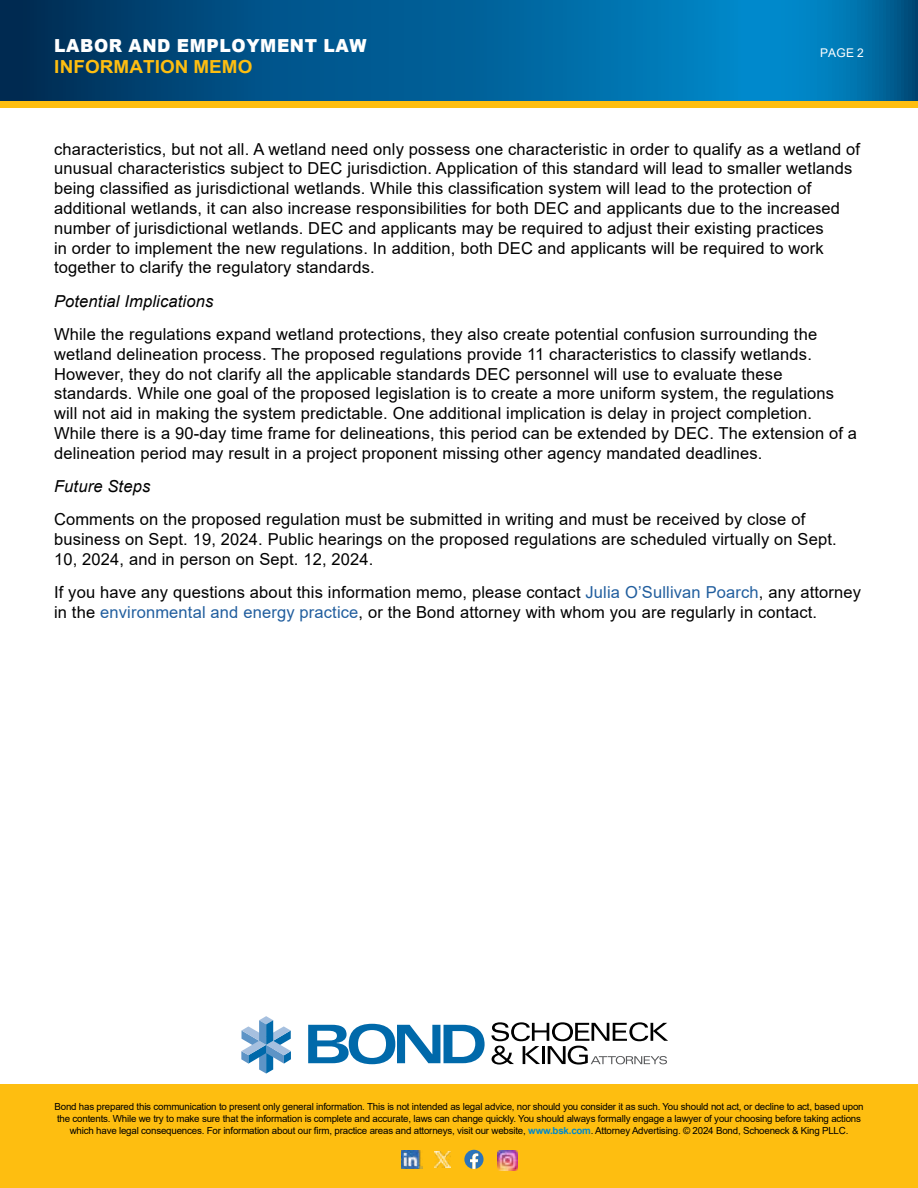
<style>
.page{position:relative;width:918px;height:1188px;background:#fff}
.page>*{position:absolute;margin:0;border:0;box-sizing:border-box;transform-origin:0 0}
.t1{font:900 18px "Arial";letter-spacing:.035em;color:#fff;scale:.95 1}
.t2{font:700 18px "Arial";letter-spacing:.005em;color:#febe10;scale:1.05 1}
.t3{font:16.5px/19.8px "Arial";letter-spacing:.01em;color:#000}
.t4{font:italic 16.5px "Arial";letter-spacing:.01em;color:#000}
.t5{font:12px "Arial";color:#fff}
.t6{font:9.75px/11.7px "Arial";letter-spacing:-.02em;color:#000;text-align:center}
.s1{color:#215e9e}
.s2{font-weight:700;color:#0089cc}
</style>
<div class="page">
<svg style="left:241px;top:1016px;width:50px;height:58px"></svg>
<svg style="left:308px;top:1024px;width:177px;height:40px"></svg>
<svg style="left:491px;top:1022px;width:177px;height:43px"></svg>
<div style="left:0;top:1084px;width:918px;height:104px;background:#febe10"></div>
<img style="left:402px;top:1151px;width:21px;height:18px">
<img style="left:435px;top:1152px;width:15px;height:15px">
<svg style="left:464px;top:1150px;width:20px;height:19px"></svg>
<img style="left:498px;top:1151px;width:19px;height:19px">
<div style="left:0;top:54px;width:918px;height:54px;background:#febe10"></div>
<svg style="left:0;top:0;width:918px;height:101px;background:#005f96"></svg>
<p class="t1" style="left:54px;top:32px;width:330px">LABOR AND EMPLOYMENT LAW</p>
<p class="t2" style="left:54px;top:54px;width:190px">INFORMATION MEMO</p>
<p class="t5" style="left:820px;top:45px;width:45px">PAGE 2</p>
<p class="t3" style="left:54px;top:139px;width:808px">characteristics, but not all. A wetland need only possess one characteristic in order to qualify as a wetland of unusual characteristics subject to DEC jurisdiction. Application of this standard will lead to smaller wetlands being classified as jurisdictional wetlands. While this classification system will lead to the protection of additional wetlands, it can also increase responsibilities for both DEC and applicants due to the increased number of jurisdictional wetlands. DEC and applicants may be required to adjust their existing practices<br>in order to implement the new regulations. In addition, both DEC and applicants will be required to work together to clarify the regulatory standards.</p>
<p class="t4" style="left:54px;top:290px;width:161px">Potential Implications</p>
<p class="t3" style="left:54px;top:324px;width:805px">While the regulations expand wetland protections, they also create potential confusion surrounding the wetland delineation process. The proposed regulations provide 11 characteristics to classify wetlands.<br>However, they do not clarify all the applicable standards DEC personnel will use to evaluate these standards. While one goal of the proposed legislation is to create a more uniform system, the regulations will not aid in making the system predictable. One additional implication is delay in project completion.<br>While there is a 90-day time frame for delineations, this period can be extended by DEC. The extension of a delineation period may result in a project proponent missing other agency mandated deadlines.</p>
<p class="t4" style="left:54px;top:476px;width:98px">Future Steps</p>
<p class="t3" style="left:54px;top:510px;width:784px">Comments on the proposed regulation must be submitted in writing and must be received by close of business on Sept. 19, 2024. Public hearings on the proposed regulations are scheduled virtually on Sept.<br>10, 2024, and in person on Sept. 12, 2024.</p>
<p class="t3" style="left:54px;top:582px;width:809px">If you have any questions about this information memo, please contact <span class="s1">Julia O’Sullivan Poarch</span>, any attorney in the <span class="s1">environmental and energy practice</span>, or the Bond attorney with whom you are regularly in contact.</p>
<p class="t6" style="left:54px;top:1101px;width:811px">Bond has prepared this communication to present only general information. This is not intended as legal advice, nor should you consider it as such. You should not act, or decline to act, based upon the contents. While we try to make sure that the information is complete and accurate, laws can change quickly. You should always formally engage a lawyer of your choosing before taking actions which have legal consequences. For information about our firm, practice areas and attorneys, visit our website, <span class="s2">www.bsk.com</span>. Attorney Advertising. © 2024 Bond, Schoeneck &amp; King PLLC.</p>
</div>
